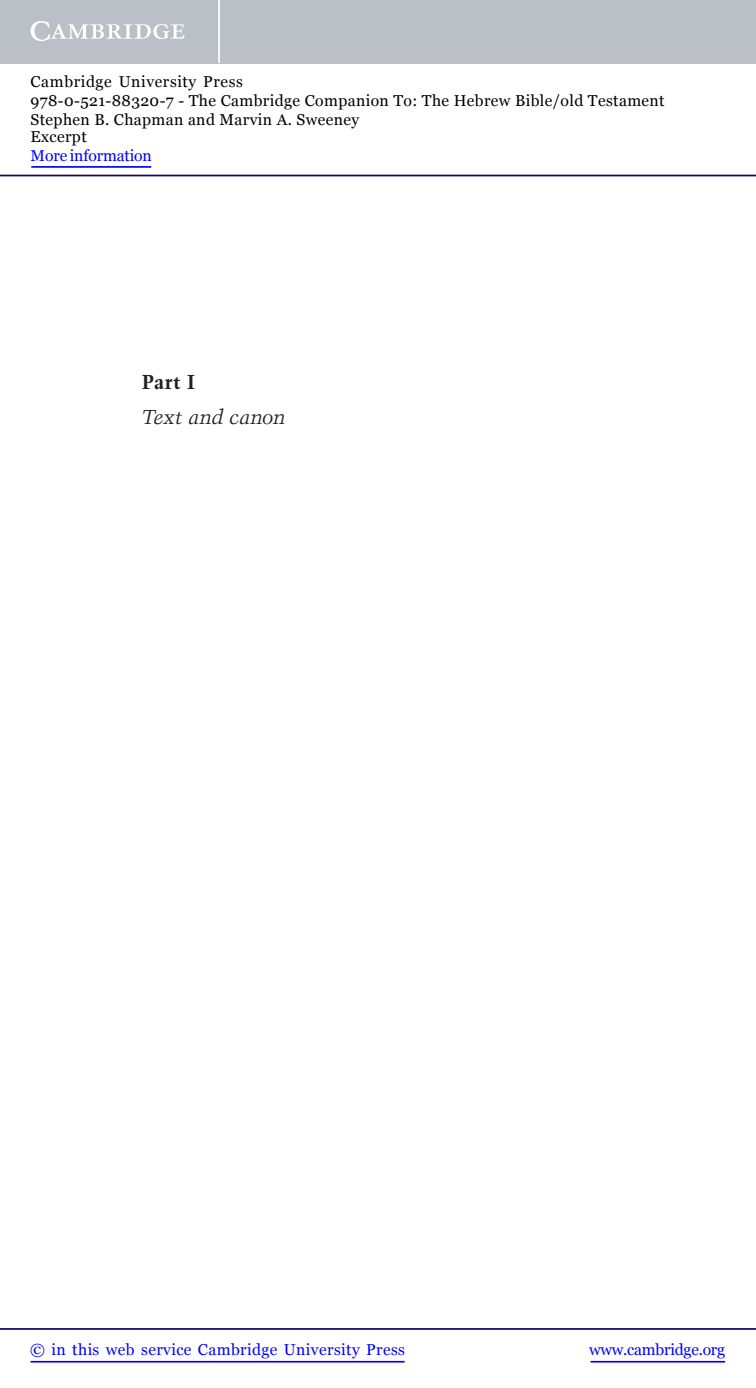
<style>
.page{position:relative;width:756px;height:1388px;background:#fff}
.page>*{position:absolute;margin:0;border:0;box-sizing:border-box;transform-origin:0 0}
.t1{font:italic 20.12px "Trump Mediaeval LT Std";letter-spacing:-.01em;color:#231f20}
.t2{font:700 20.12px "Trump Mediaeval LT Std";color:#231f20}
.t3{font:15.75px/18.9px "Georgia";letter-spacing:.025em;color:#000}
.t4{font:15.75px "Georgia";letter-spacing:.025em;color:#00f}
.t5{font:15.75px "Georgia";letter-spacing:-.015em;color:#00f}
.t6{font:15.75px "Georgia";letter-spacing:-.01em;color:#00f}
</style>
<div class="page">
<hr style="left:591px;top:1361px;width:134px;height:1px;background:#00f">
<hr style="left:0;top:1328px;width:756px;height:2px;background:#150666">
<hr style="left:31px;top:1361px;width:374px;height:1px;background:#00f">
<div style="left:0;top:0;width:756px;height:63px;background:#bac0c6"></div>
<svg style="left:31px;top:21px;width:154px;height:20px"></svg>
<hr style="left:218px;top:0;width:2px;height:63px;background:#fff">
<hr style="left:0;top:175px;width:756px;height:1px;background:#150666">
<hr style="left:31px;top:166px;width:120px;height:2px;background:#00f">
<p class="t3" style="left:31px;top:73px;width:636px">Cambridge University Press<br>978-0-521-88320-7 - The Cambridge Companion To: The Hebrew Bible/old Testament<br>Stephen B. Chapman and Marvin A. Sweeney</p>
<p class="t3" style="left:31px;top:128px;width:58px">Excerpt</p>
<p class="t6" style="left:31px;top:146px;width:123px">More information</p>
<p class="t2" style="left:142px;top:374px;width:55px">Part I</p>
<p class="t1" style="left:142px;top:408px;width:145px">Text and canon</p>
<p class="t4" style="left:30px;top:1339px;width:376px">© in this web service Cambridge University Press</p>
<p class="t5" style="left:589px;top:1339px;width:137px">www.cambridge.org</p>
</div>
